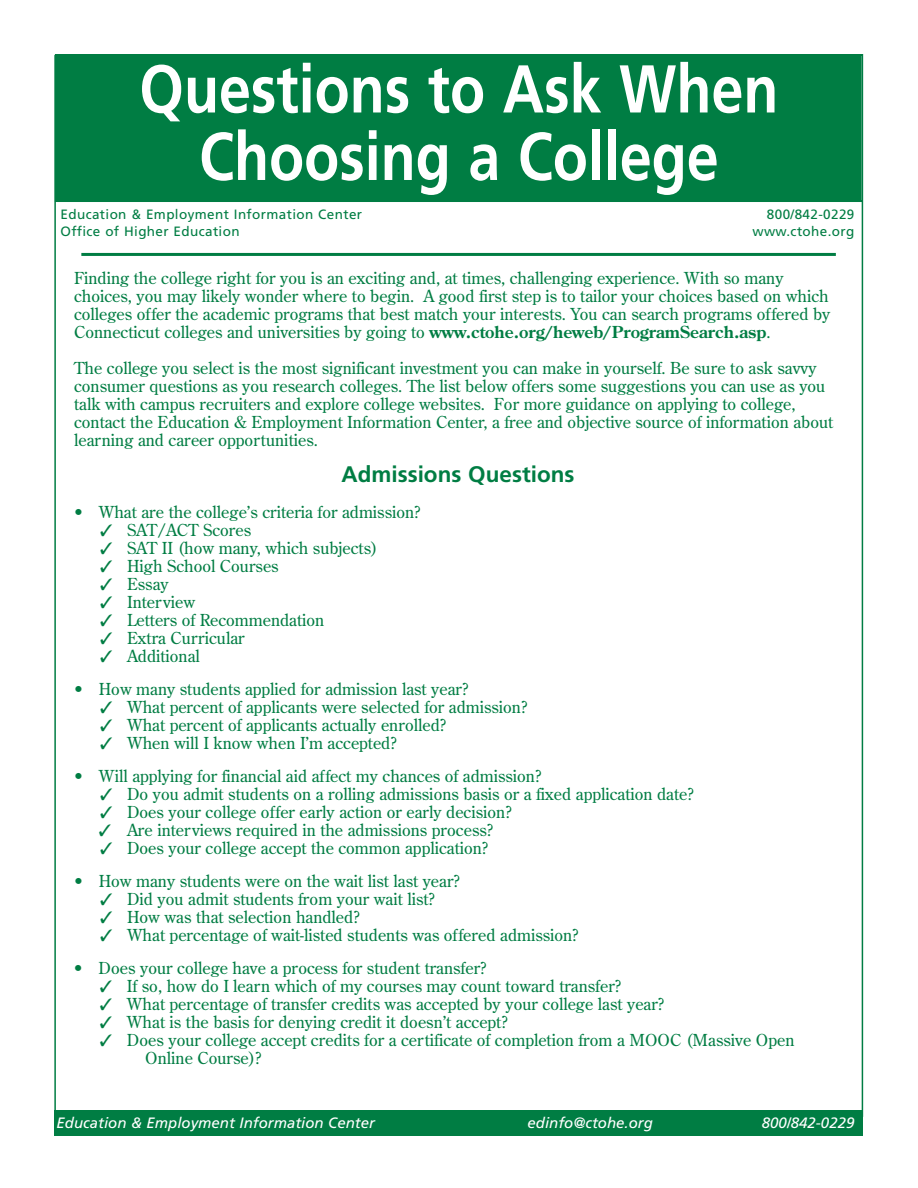
<style>
.page{position:relative;width:918px;height:1188px;background:#fff}
.page>*{position:absolute;margin:0;border:0;box-sizing:border-box;transform-origin:0 0}
.t1{font:700 67.5px/67.5px "Frutiger";color:#fff;text-align:center;scale:.85 1}
.t2{font:700 22.5px "Frutiger";color:#007d43}
.t3{font:16.5px/18px "Century Old Style";color:#007d43}
.t4{font:italic 15px "Frutiger";color:#fff}
.t5{font:13.5px "Frutiger";letter-spacing:.03em;color:#007d43}
.s1{font-weight:700}
</style>
<div class="page">
<div style="left:54px;top:1110px;width:809px;height:26px;background:#007d43"></div>
<div style="left:56px;top:56px;width:805px;height:145px;background:#007d43"></div>
<div style="left:55px;top:54px;width:808px;height:148px;border:2px solid #007d43"></div>
<hr style="left:862px;top:54px;width:1px;height:1063px;background:#007d43">
<hr style="left:54px;top:55px;width:2px;height:1060px;background:#007d43">
<hr style="left:81px;top:253px;width:755px;height:3px;background:#007d43">
<h1 class="t1" style="left:139px;top:61px;width:753px">Questions to Ask When<br>Choosing a College</h1>
<p class="t5" style="left:61px;top:209px;width:303px">Education &amp; Employment Information Center</p>
<p class="t5" style="left:767px;top:209px;width:89px">800/842-0229</p>
<p class="t5" style="left:61px;top:225px;width:181px">Office of Higher Education</p>
<p class="t5" style="left:752px;top:225px;width:104px">www.ctohe.org</p>
<p class="t3" style="left:74px;top:269px;width:758px">Finding the college right for you is an exciting and, at times, challenging experience. With so many choices, you may likely wonder where to begin. A good first step is to tailor your choices based on which colleges offer the academic programs that best match your interests. You can search programs offered by Connecticut colleges and universities by going to <span class="s1">www.ctohe.org/heweb/ProgramSearch.asp</span>.</p>
<p class="t3" style="left:74px;top:359px;width:761px">The college you select is the most significant investment you can make in yourself. Be sure to ask savvy consumer questions as you research colleges. The list below offers some suggestions you can use as you talk with campus recruiters and explore college websites. For more guidance on applying to college, contact the Education &amp; Employment Information Center, a free and objective source of information about learning and career opportunities.</p>
<h2 class="t2" style="left:341px;top:465px;width:235px">Admissions Questions</h2>
<p class="t3" style="left:73px;top:503px;width:349px">• What are the college’s criteria for admission?</p>
<p class="t3" style="left:100px;top:521px;width:153px">✓ SAT/ACT Scores</p>
<p class="t3" style="left:100px;top:539px;width:279px">✓ SAT II (how many, which subjects)</p>
<p class="t3" style="left:100px;top:557px;width:180px">✓ High School Courses</p>
<p class="t3" style="left:100px;top:575px;width:70px">✓ Essay</p>
<p class="t3" style="left:100px;top:593px;width:97px">✓ Interview</p>
<p class="t3" style="left:100px;top:611px;width:226px">✓ Letters of Recommendation</p>
<p class="t3" style="left:100px;top:629px;width:146px">✓ Extra Curricular</p>
<p class="t3" style="left:100px;top:647px;width:101px">✓ Additional</p>
<p class="t3" style="left:73px;top:680px;width:397px">• How many students applied for admission last year?</p>
<p class="t3" style="left:100px;top:698px;width:429px">✓ What percent of applicants were selected for admission?</p>
<p class="t3" style="left:100px;top:716px;width:348px">✓ What percent of applicants actually enrolled?</p>
<p class="t3" style="left:100px;top:734px;width:298px">✓ When will I know when I’m accepted?</p>
<p class="t3" style="left:73px;top:767px;width:470px">• Will applying for financial aid affect my chances of admission?</p>
<p class="t3" style="left:100px;top:785px;width:595px">✓ Do you admit students on a rolling admissions basis or a fixed application date?</p>
<p class="t3" style="left:100px;top:803px;width:413px">✓ Does your college offer early action or early decision?</p>
<p class="t3" style="left:99px;top:821px;width:396px">✓ Are interviews required in the admissions process?</p>
<p class="t3" style="left:100px;top:839px;width:390px">✓ Does your college accept the common application?</p>
<p class="t3" style="left:73px;top:872px;width:389px">• How many students were on the wait list last year?</p>
<p class="t3" style="left:100px;top:890px;width:337px">✓ Did you admit students from your wait list?</p>
<p class="t3" style="left:100px;top:908px;width:261px">✓ How was that selection handled?</p>
<p class="t3" style="left:100px;top:926px;width:480px">✓ What percentage of wait-listed students was offered admission?</p>
<p class="t3" style="left:73px;top:959px;width:415px">• Does your college have a process for student transfer?</p>
<p class="t3" style="left:100px;top:977px;width:523px">✓ If so, how do I learn which of my courses may count toward transfer?</p>
<p class="t3" style="left:100px;top:995px;width:566px">✓ What percentage of transfer credits was accepted by your college last year?</p>
<p class="t3" style="left:100px;top:1013px;width:409px">✓ What is the basis for denying credit it doesn’t accept?</p>
<p class="t3" style="left:145px;top:1031px;width:651px;text-indent:-45px">✓ Does your college accept credits for a certificate of completion from a MOOC (Massive Open<br>Online Course)?</p>
<p class="t4" style="left:57px;top:1116px;width:320px">Education &amp; Employment Information Center</p>
<p class="t4" style="left:528px;top:1116px;width:127px">edinfo@ctohe.org</p>
<p class="t4" style="left:762px;top:1116px;width:94px">800/842-0229</p>
</div>
